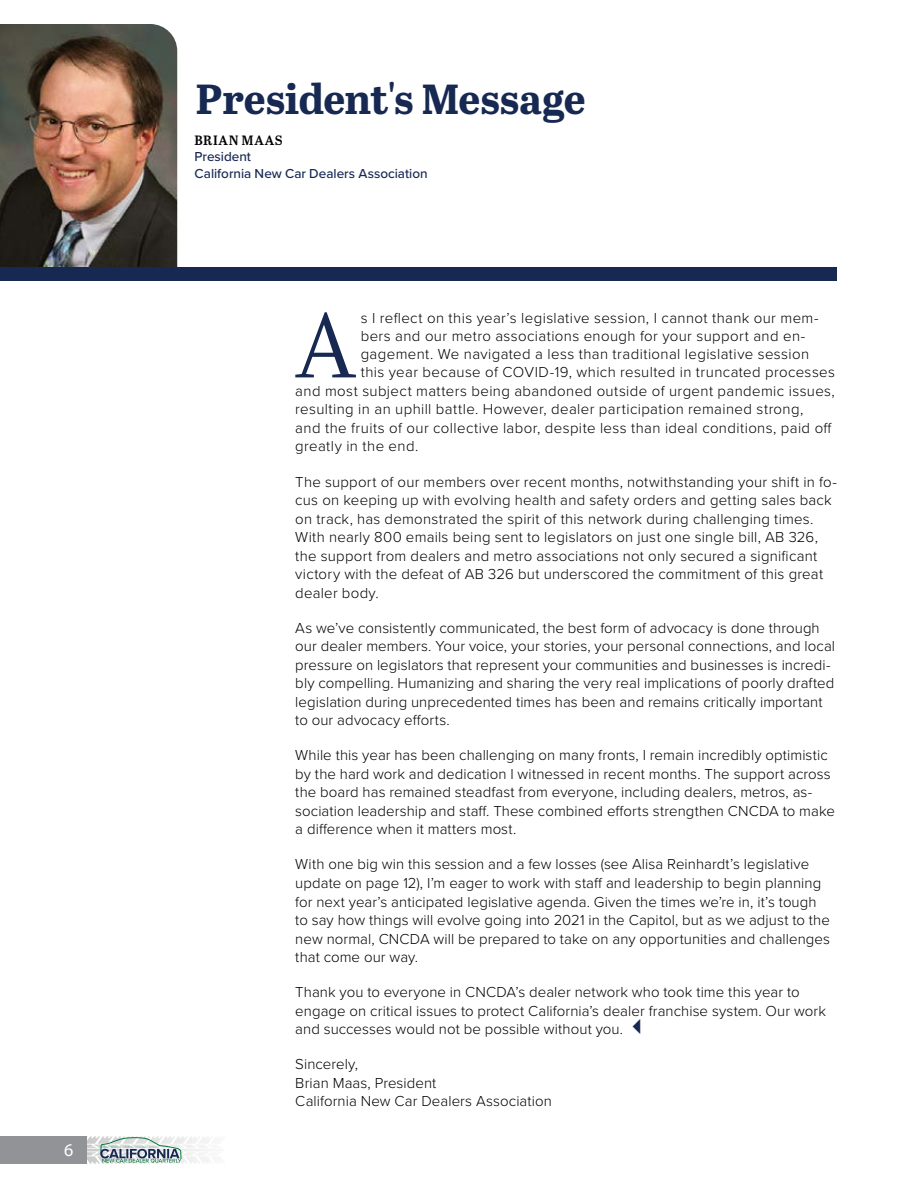
<style>
.page{position:relative;width:918px;height:1188px;background:#fff}
.page>*{position:absolute;margin:0;border:0;box-sizing:border-box;transform-origin:0 0}
.t1{font:92.1px "Abril Text Lt";color:#172952}
.t2{font:700 42px "Abril Text";letter-spacing:-.01em;color:#172952}
.t3{font:18px "Myriad Pro";color:#fff}
.t4{font:300 15px/18.6px "Proxima Nova";letter-spacing:.01em;color:#000}
.t5{font:500 13.5px/16.2px "Proxima Nova";color:#172952}
.t6{font:600 13.5px "Abril Text";letter-spacing:.045em;color:#000}
.s1{color:#172952}
</style>
<div class="page">
<div style="left:0;top:1136px;width:87px;height:28px;background:#919396"></div>
<svg style="left:87px;top:1136px;width:122px;height:27px"></svg>
<img style="left:0;top:24px;width:177px;height:243px">
<div style="left:0;top:267px;width:837px;height:13px;background:#172952"></div>
<p class="t3" style="left:64px;top:1139px;width:11px">6</p>
<h2 class="t2" style="left:196px;top:68px;width:391px">President's Message</h2>
<p class="t6" style="left:195px;top:131px;width:90px">BRIAN MAAS</p>
<p class="t5" style="left:195px;top:148px;width:235px">President<br>California New Car Dealers Association</p>
<h1 class="t1" style="left:295px;top:279px;width:62px">A</h1>
<p class="t4" style="left:361px;top:308px;width:459px">s I reflect on this year’s legislative session, I cannot thank our mem-</p>
<p class="t4" style="left:361px;top:326px;width:446px">bers and our metro associations enough for your support and en-</p>
<p class="t4" style="left:361px;top:344px;width:450px">gagement. We navigated a less than traditional legislative session</p>
<p class="t4" style="left:361px;top:362px;width:476px">this year because of COVID-19, which resulted in truncated processes</p>
<p class="t4" style="left:295px;top:381px;width:541px">and most subject matters being abandoned outside of urgent pandemic issues,</p>
<p class="t4" style="left:295px;top:399px;width:510px">resulting in an uphill battle. However, dealer participation remained strong,</p>
<p class="t4" style="left:295px;top:418px;width:538px">and the fruits of our collective labor, despite less than ideal conditions, paid off</p>
<p class="t4" style="left:295px;top:436px;width:125px">greatly in the end.</p>
<p class="t4" style="left:295px;top:471px;width:543px">The support of our members over recent months, notwithstanding your shift in fo&shy;cus on keeping up with evolving health and safety orders and getting sales back on track, has demonstrated the spirit of this network during challenging times.<br>With nearly 800 emails being sent to legislators on just one single bill, AB 326, the support from dealers and metro associations not only secured a significant victory with the defeat of AB 326 but underscored the commitment of this great dealer body.</p>
<p class="t4" style="left:295px;top:618px;width:541px">As we’ve consistently communicated, the best form of advocacy is done through our dealer members. Your voice, your stories, your personal connections, and local pressure on legislators that represent your communities and businesses is incredi&shy;bly compelling. Humanizing and sharing the very real implications of poorly drafted legislation during unprecedented times has been and remains critically important to our advocacy efforts.</p>
<p class="t4" style="left:295px;top:745px;width:541px">While this year has been challenging on many fronts, I remain incredibly optimistic by the hard work and dedication I witnessed in recent months. The support across the board has remained steadfast from everyone, including dealers, metros, as&shy;sociation leadership and staff. These combined efforts strengthen CNCDA to make a difference when it matters most.</p>
<p class="t4" style="left:295px;top:854px;width:536px">With one big win this session and a few losses (see Alisa Reinhardt’s legislative update on page 12), I’m eager to work with staff and leadership to begin planning for next year’s anticipated legislative agenda. Given the times we’re in, it’s tough to say how things will evolve going into 2021 in the Capitol, but as we adjust to the new normal, CNCDA will be prepared to take on any opportunities and challenges that come our way.</p>
<p class="t4" style="left:295px;top:982px;width:532px">Thank you to everyone in CNCDA’s dealer network who took time this year to engage on critical issues to protect California’s dealer franchise system. Our work and successes would not be possible without you. <span class="s1">✓</span></p>
<p class="t4" style="left:295px;top:1054px;width:258px">Sincerely,<br>Brian Maas, President<br>California New Car Dealers Association</p>
</div>
